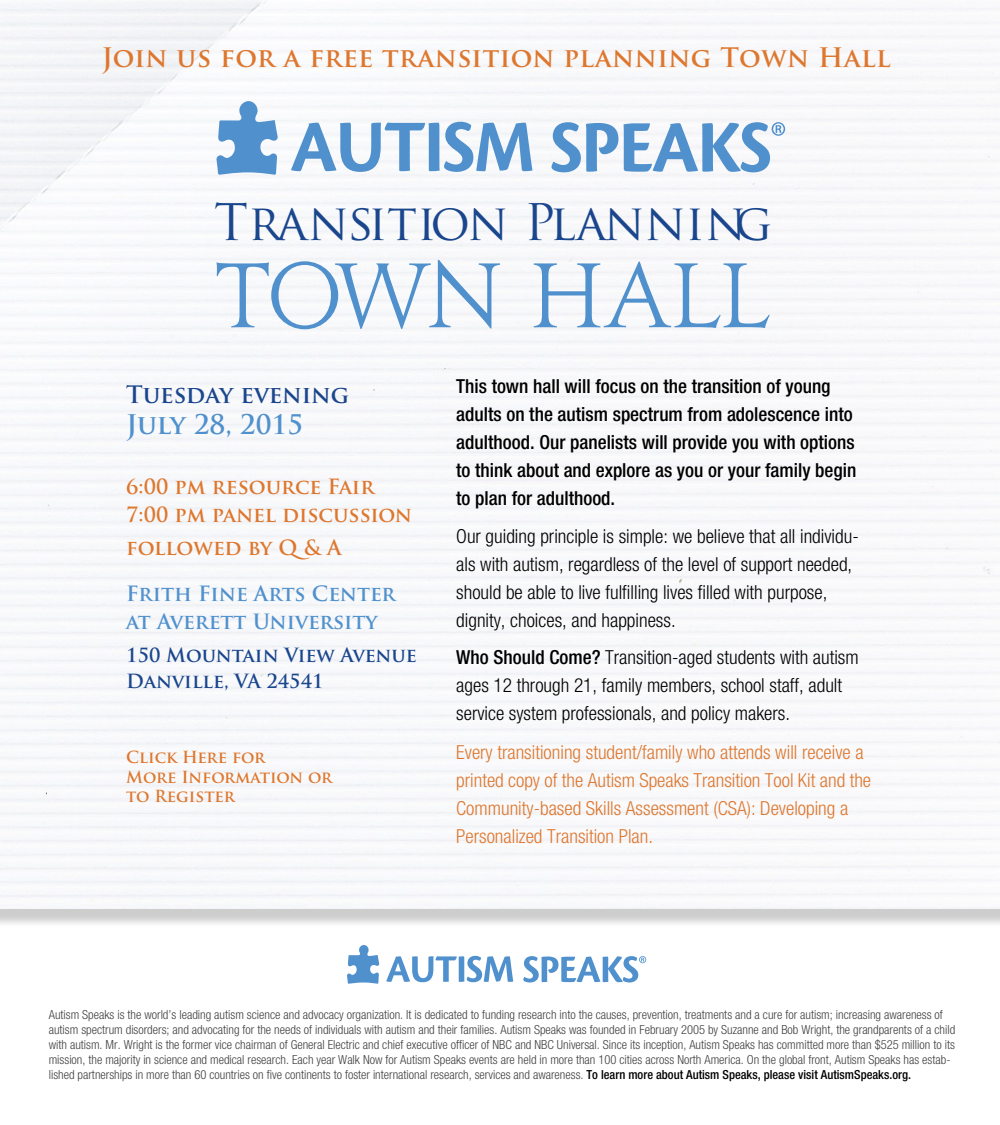
<style>
.page{position:relative;width:1000px;height:1125px;background:#fff}
.page>*{position:absolute;margin:0;border:0;box-sizing:border-box;transform-origin:0 0}
.t1{font:49.12px "Trajan Pro";color:#1a468d}
.t2{font:700 26.38px "Trajan Pro";color:#5091cd}
.t3{font:700 26.25px "Trajan Pro";letter-spacing:.02em;color:#de772e}
.t4{font:700 23.5px "Trajan Pro";color:#1a468d}
.t5{font:700 20.5px/27.9px "Trajan Pro";color:#de772e}
.t6{font:700 20.5px/27.9px "Trajan Pro";color:#5091cd}
.t7{font:300 condensed 19.38px/28px "Helvetica Neue";color:#000}
.t8{font:500 condensed 19.38px/28px "Helvetica Neue LT Std";color:#000}
.t9{font:300 condensed 19.38px/28px "Helvetica Neue";color:#de772e}
.t10{font:700 19.12px/26.4px "Trajan Pro";color:#1a468d}
.t11{font:700 16.25px/19.5px "Trajan Pro";color:#de772e}
.t12{font:300 condensed 12.5px/15px "Helvetica Neue";color:#404040}
.s1{font-family:"Helvetica Neue LT Std";font-weight:500}
.s2{font-weight:500;color:#000}
</style>
<div class="page">
<div style="left:0;top:0;width:1000px;height:927px;background:#000;opacity:.2"></div>
<img style="left:0;top:0;width:1000px;height:908px">
<svg style="left:347px;top:945px;width:32px;height:39px"></svg>
<svg style="left:523px;top:956px;width:123px;height:27px"></svg>
<svg style="left:386px;top:956px;width:127px;height:26px"></svg>
<svg style="left:216px;top:260px;width:284px;height:69px"></svg>
<svg style="left:534px;top:262px;width:236px;height:66px"></svg>
<svg style="left:216px;top:101px;width:62px;height:74px"></svg>
<svg style="left:552px;top:122px;width:66px;height:50px"></svg>
<svg style="left:624px;top:122px;width:161px;height:50px"></svg>
<svg style="left:291px;top:122px;width:242px;height:50px"></svg>
<h3 class="t3" style="left:102px;top:41px;width:790px">Join us for a free transition planning Town Hall</h3>
<h1 class="t1" style="left:214px;top:191px;width:560px">Transition Planning</h1>
<h3 class="t4" style="left:126px;top:380px;width:224px">Tuesday evening</h3>
<h2 class="t2" style="left:126px;top:408px;width:179px">July 28, 2015</h2>
<h3 class="t5" style="left:126px;top:473px;width:287px">6:00 pm resource Fair<br>7:00 pm panel discussion</h3>
<h3 class="t5" style="left:126px;top:533px;width:217px">followed by Q&amp; A</h3>
<h3 class="t6" style="left:126px;top:580px;width:271px">Frith Fine Arts Center at Averett University</h3>
<h3 class="t10" style="left:126px;top:642px;width:292px">150 Mountain View Avenue<br>Danville, VA 24541</h3>
<h3 class="t8" style="left:456px;top:372px;width:402px">This town hall will focus on the transition of young adults on the autism spectrum from adolescence into adulthood. Our panelists will provide you with options to think about and explore as you or your family begin to plan for adulthood.</h3>
<h3 class="t7" style="left:456px;top:522px;width:404px">Our guiding principle is simple: we believe that all individu&shy;als with autism, regardless of the level of support needed, should be able to live fulfilling lives filled with purpose, dignity, choices, and happiness.</h3>
<h3 class="t7" style="left:456px;top:643px;width:404px"><span class="s1">Who Should Come?</span> Transition-aged students with autism ages 12 through 21, family members, school staff, adult service system professionals, and policy makers.</h3>
<h3 class="t11" style="left:126px;top:748px;width:207px">Click Here for<br>More Information or to Register</h3>
<h3 class="t9" style="left:456px;top:738px;width:416px">Every transitioning student/family who attends will receive a printed copy of the Autism Speaks Transition Tool Kit and the Community-based Skills Assessment (CSA): Developing a Personalized Transition Plan.</h3>
<p class="t12" style="left:49px;top:1007px;width:908px">Autism Speaks is the world’s leading autism science and advocacy organization. It is dedicated to funding research into the causes, prevention, treatments and a cure for autism; increasing awareness of autism spectrum disorders; and advocating for the needs of individuals with autism and their families. Autism Speaks was founded in February 2005 by Suzanne and Bob Wright, the grandparents of a child with autism. Mr. Wright is the former vice chairman of General Electric and chief executive officer of NBC and NBC Universal. Since its inception, Autism Speaks has committed more than $525 million to its mission, the majority in science and medical research. Each year Walk Now for Autism Speaks events are held in more than 100 cities across North America. On the global front, Autism Speaks has estab&shy;lished partnerships in more than 60 countries on five continents to foster international research, services and awareness. <span class="s2">To learn more about Autism Speaks, please visit AutismSpeaks.org.</span></p>
</div>
